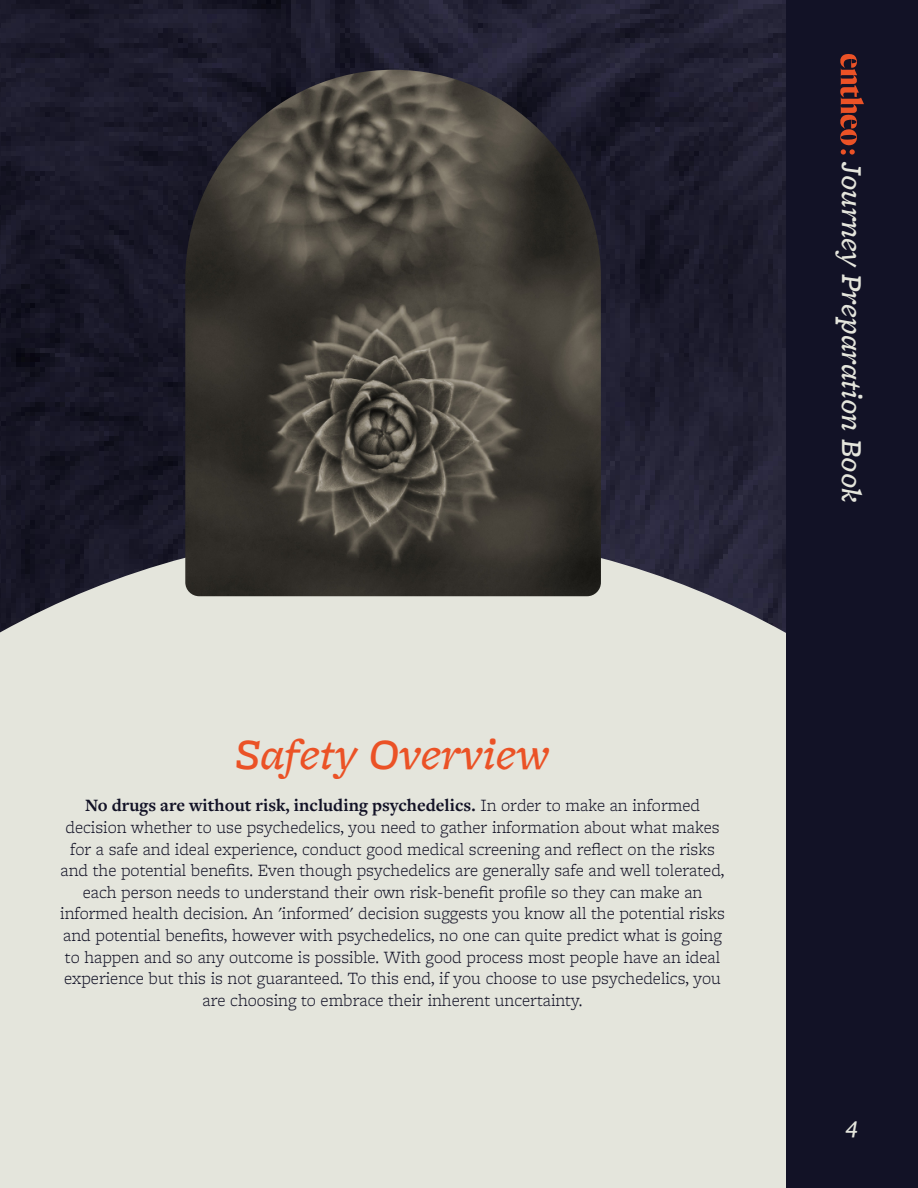
<style>
.page{position:relative;width:918px;height:1188px;background:#fff}
.page>*{position:absolute;margin:0;border:0;box-sizing:border-box;transform-origin:0 0}
.t1{font:italic 500 45px "Freight Micro Pro";color:#eb5226}
.t2{font:italic 500 30px "Freight Micro Pro";color:#e4e5dc}
.t3{font:italic 500 24px "Freight Micro Pro";color:#e4e5dc}
.t4{font:300 18px/21.6px "Freight Micro Pro";color:#121226;text-align:center}
.t5{font:700 18px "Freight Text Pro";color:#121226}
.s1{font-family:"Freight Micro Pro";font-weight:300}
</style>
<div class="page">
<img style="left:0;top:0;width:786px;height:531px">
<div style="left:0;top:531px;width:786px;height:657px;background:#e4e5dc"></div>
<img style="left:185px;top:70px;width:416px;height:526px">
<div style="left:786px;top:0;width:132px;height:1188px;background:#121226"></div>
<svg style="left:840px;top:54px;width:24px;height:101px"></svg>
<h1 class="t1" style="left:235px;top:723px;width:316px">Safety Overview</h1>
<p class="t5" style="left:85px;top:794px;width:617px">No drugs are without risk, including psychedelics. <span class="s1">In order to make an informed</span></p>
<p class="t4" style="left:60px;top:816px;width:666px">decision whether to use psychedelics, you need to gather information about what makes for a safe and ideal experience, conduct good medical screening and reflect on the risks and the potential benefits. Even though psychedelics are generally safe and well tolerated, each person needs to understand their own risk-benefit profile so they can make an informed health decision. An 'informed' decision suggests you know all the potential risks and potential benefits, however with psychedelics, no one can quite predict what is going to happen and so any outcome is possible. With good process most people have an ideal experience but this is not guaranteed. To this end, if you choose to use psychedelics, you are choosing to embrace their inherent uncertainty.</p>
<h2 class="t2" style="left:873px;top:162px;width:341px;rotate:90deg">Journey Preparation Book</h2>
<h3 class="t3" style="left:846px;top:1109px;width:14px">4</h3>
</div>
